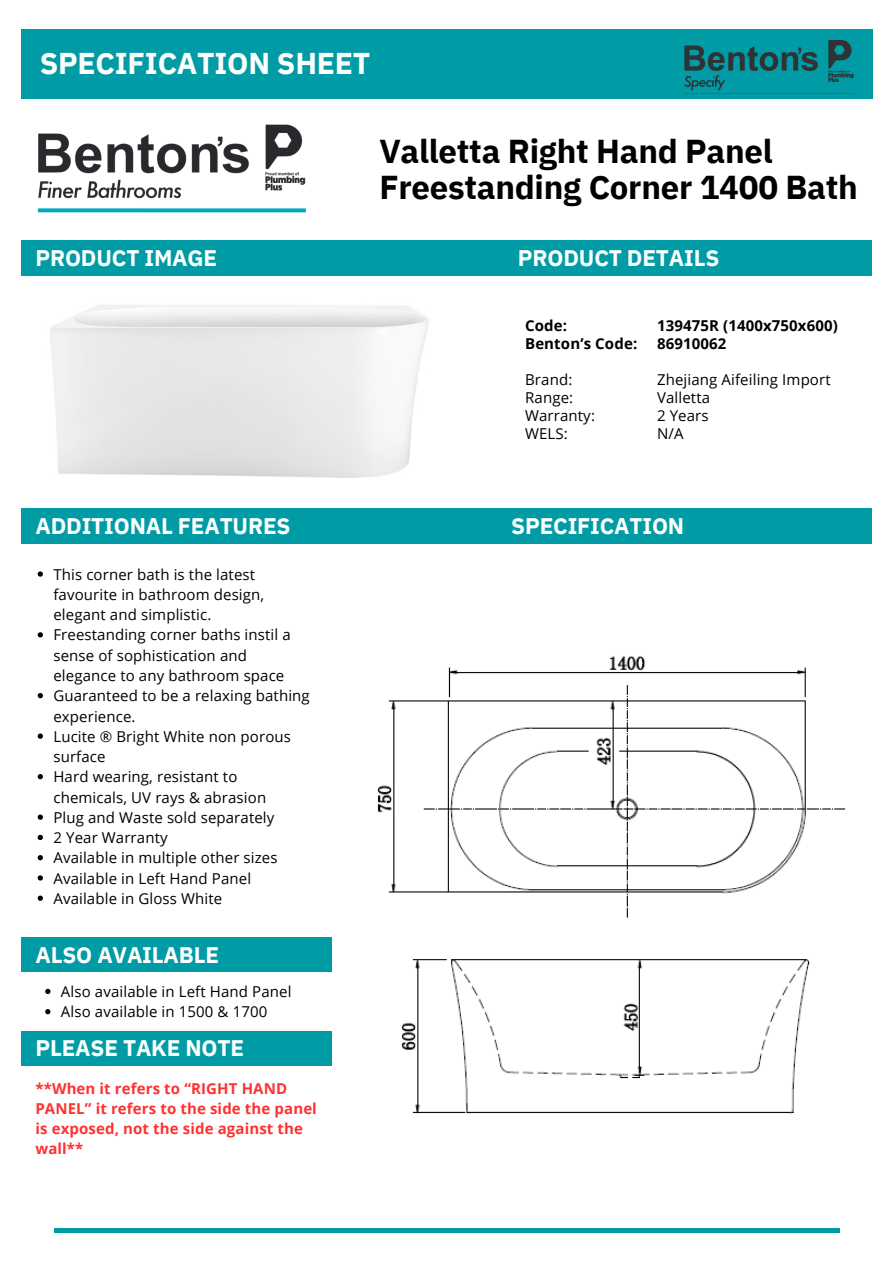
<style>
.page{position:relative;width:894px;height:1264px;background:#fff}
.page>*{position:absolute;margin:0;border:0;box-sizing:border-box;transform-origin:0 0}
.t1{font:700 33px/36px "IBM Plex Sans";letter-spacing:-.01em;color:#000}
.t2{font:700 30px "IBM Plex Sans";letter-spacing:-.01em;color:#fcfefd}
.t3{font:700 22.5px "IBM Plex Sans";letter-spacing:-.01em;color:#fcfefd}
.t4{font:15px/20.2px "Open Sans";letter-spacing:.01em;color:#000}
.t5{font:700 15px/20.2px "Open Sans";letter-spacing:.01em;color:#ff3131}
.t6{font:700 15px/18px "Open Sans";letter-spacing:.01em;color:#000}
</style>
<div class="page">
<div style="left:21px;top:30px;width:851px;height:69px;background:#009ba5"></div>
<img style="left:682px;top:41px;width:171px;height:55px">
<div style="left:22px;top:241px;width:849px;height:35px;background:#009ba5"></div>
<div style="left:54px;top:1228px;width:785px;height:5px;background:#009ca6"></div>
<div style="left:21px;top:509px;width:849px;height:35px;background:#009ba5"></div>
<img style="left:377px;top:655px;width:469px;height:459px">
<svg style="left:38px;top:571px;width:5px;height:5px"></svg>
<svg style="left:38px;top:632px;width:5px;height:5px"></svg>
<svg style="left:38px;top:693px;width:5px;height:5px"></svg>
<svg style="left:38px;top:733px;width:5px;height:5px"></svg>
<svg style="left:38px;top:774px;width:5px;height:5px"></svg>
<svg style="left:38px;top:814px;width:5px;height:5px"></svg>
<svg style="left:38px;top:834px;width:5px;height:6px"></svg>
<svg style="left:38px;top:855px;width:5px;height:5px"></svg>
<svg style="left:38px;top:875px;width:5px;height:5px"></svg>
<svg style="left:38px;top:895px;width:5px;height:5px"></svg>
<div style="left:21px;top:937px;width:311px;height:34px;background:#009ba5"></div>
<svg style="left:45px;top:988px;width:5px;height:6px"></svg>
<svg style="left:45px;top:1009px;width:5px;height:5px"></svg>
<div style="left:21px;top:1031px;width:311px;height:34px;background:#009ba5"></div>
<img style="left:37px;top:124px;width:269px;height:89px">
<p class="t2" style="left:40px;top:43px;width:332px">SPECIFICATION SHEET</p>
<h3 class="t1" style="left:379px;top:132px;width:479px">Valletta Right Hand Panel<br>Freestanding Corner 1400 Bath</h3>
<h3 class="t3" style="left:35px;top:243px;width:183px">PRODUCT IMAGE</h3>
<p class="t3" style="left:518px;top:243px;width:203px">PRODUCT DETAILS</p>
<p class="t6" style="left:525px;top:316px;width:114px">Code:<br>Benton’s Code:</p>
<p class="t4" style="left:525px;top:369px;width:49px">Brand:</p>
<p class="t4" style="left:525px;top:388px;width:71px;line-height:18px">Range:<br>Warranty:</p>
<h3 class="t4" style="left:525px;top:423px;width:44px">WELS:</h3>
<p class="t6" style="left:656px;top:316px;width:182px">139475R (1400x750x600)<br>86910062</p>
<p class="t4" style="left:656px;top:369px;width:175px">Zhejiang Aifeiling Import</p>
<p class="t4" style="left:656px;top:387px;width:55px">Valletta</p>
<h3 class="t4" style="left:656px;top:405px;width:53px">2 Years</h3>
<h4 class="t4" style="left:656px;top:423px;width:28px">N/A</h4>
<h3 class="t3" style="left:35px;top:511px;width:256px">ADDITIONAL FEATURES</h3>
<h3 class="t3" style="left:511px;top:511px;width:174px">SPECIFICATION</h3>
<h4 class="t4" style="left:53px;top:563px;width:212px">This corner bath is the latest favourite in bathroom design, elegant and simplistic.</h4>
<p class="t4" style="left:53px;top:624px;width:239px">Freestanding corner baths instil a sense of sophistication and elegance to any bathroom space</p>
<p class="t4" style="left:53px;top:685px;width:258px">Guaranteed to be a relaxing bathing experience.</p>
<p class="t4" style="left:53px;top:725px;width:239px">Lucite ® Bright White non porous surface</p>
<h4 class="t4" style="left:53px;top:766px;width:214px">Hard wearing, resistant to chemicals, UV rays &amp; abrasion</h4>
<p class="t4" style="left:53px;top:806px;width:222px">Plug and Waste sold separately</p>
<p class="t4" style="left:53px;top:827px;width:116px">2 Year Warranty</p>
<p class="t4" style="left:53px;top:847px;width:226px">Available in multiple other sizes</p>
<p class="t4" style="left:53px;top:867px;width:199px">Available in Left Hand Panel</p>
<p class="t4" style="left:53px;top:887px;width:170px">Available in Gloss White</p>
<p class="t3" style="left:35px;top:939px;width:185px">ALSO AVAILABLE</p>
<p class="t4" style="left:61px;top:981px;width:232px">Also available in Left Hand Panel</p>
<p class="t4" style="left:61px;top:1001px;width:208px">Also available in 1500 &amp; 1700</p>
<p class="t3" style="left:35px;top:1032px;width:210px">PLEASE TAKE NOTE</p>
<p class="t5" style="left:35px;top:1077px;width:283px">**When it refers to “RIGHT HAND<br>PANEL” it refers to the side the panel is exposed, not the side against the wall**</p>
</div>
